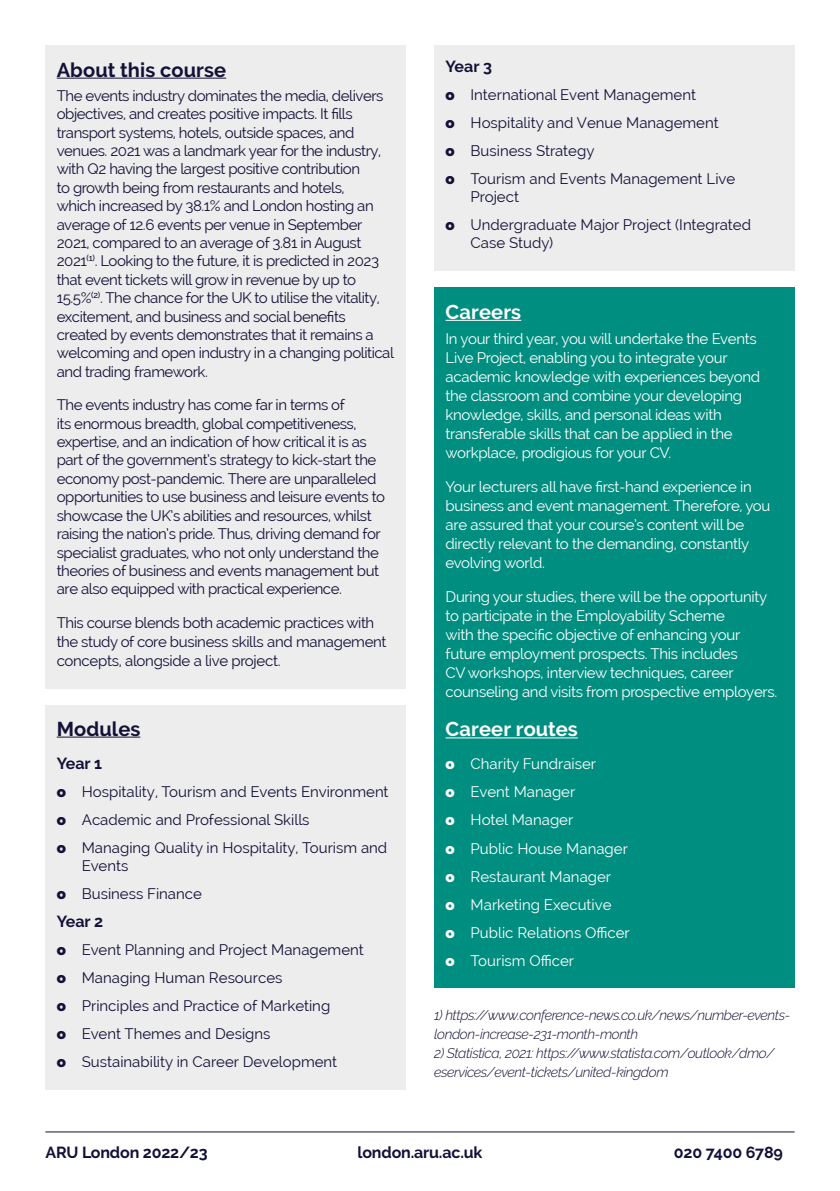
<style>
.page{position:relative;width:840px;height:1191px;background:#fff}
.page>*{position:absolute;margin:0;border:0;box-sizing:border-box;transform-origin:0 0}
.Sub_head{font:700 20px "Raleway";letter-spacing:.005em;color:#121137}
.Sub_head-2{font:700 20px "Raleway";letter-spacing:.01em;color:#fff}
.Paragraph_Style_3{font:700 16px "Raleway";letter-spacing:-.01em;color:#121137}
.t1{font:15px/18.4px "Raleway";letter-spacing:-.03em;color:#121137}
.t2{font:15px/19px "Raleway";letter-spacing:-.02em;color:#fff}
.t3{font:15px/18px "Raleway";color:#121137}
.t4{font:15px "Raleway";color:#fff}
.t5{font:italic 300 14px/19px "Raleway";letter-spacing:-.03em;color:#121137}
.s1{font-weight:900}
</style>
<div class="page">
<div style="left:45px;top:45px;width:360px;height:643px;background:#ededed"></div>
<hr style="left:57px;top:78px;width:169px;height:1px;background:#121137">
<div style="left:434px;top:287px;width:360px;height:701px;background:#008e80"></div>
<hr style="left:445px;top:320px;width:76px;height:1px;background:#fff">
<hr style="left:445px;top:737px;width:132px;height:1px;background:#fff">
<div style="left:45px;top:705px;width:360px;height:384px;background:#ededed"></div>
<hr style="left:57px;top:736px;width:83px;height:1px;background:#121137">
<hr style="left:45px;top:1131px;width:749px;height:1px;background:#121137">
<div style="left:434px;top:45px;width:360px;height:225px;background:#ededed"></div>
<p class="Sub_head" style="left:57px;top:58px;width:171px">About this course</p>
<p class="t1" style="left:57px;top:86px;width:338px">The events industry dominates the media, delivers objectives, and creates positive impacts. It fills transport systems, hotels, outside spaces, and venues. 2021 was a landmark year for the industry, with Q2 having the largest positive contribution<br>to growth being from restaurants and hotels,<br>which increased by 38.1% and London hosting an average of 12.6 events per venue in September 2021, compared to an average of 3.81 in August 2021<sup>(1)</sup>. Looking to the future, it is predicted in 2023 that event tickets will grow in revenue by up to 15.5%<sup>(2)</sup>. The chance for the UK to utilise the vitality, excitement, and business and social benefits created by events demonstrates that it remains a welcoming and open industry in a changing political and trading framework.</p>
<p class="t1" style="left:57px;top:396px;width:330px">The events industry has come far in terms of<br>its enormous breadth, global competitiveness, expertise, and an indication of how critical it is as part of the government’s strategy to kick-start the economy post-pandemic. There are unparalleled opportunities to use business and leisure events to showcase the UK’s abilities and resources, whilst raising the nation’s pride. Thus, driving demand for specialist graduates, who not only understand the theories of business and events management but are also equipped with practical experience.</p>
<p class="t1" style="left:57px;top:613px;width:331px;line-height:19px">This course blends both academic practices with the study of core business skills and management concepts, alongside a live project.</p>
<p class="Sub_head" style="left:57px;top:717px;width:85px">Modules</p>
<p class="Paragraph_Style_3" style="left:57px;top:754px;width:47px">Year 1</p>
<p class="t3" style="left:57px;top:782px;width:333px"><span class="s1">o</span> Hospitality, Tourism and Events Environment</p>
<p class="t3" style="left:57px;top:810px;width:254px"><span class="s1">o</span> Academic and Professional Skills</p>
<p class="t3" style="left:82px;top:838px;width:307px;text-indent:-25px"><span class="s1">o</span> Managing Quality in Hospitality, Tourism and<br>Events</p>
<p class="t3" style="left:57px;top:884px;width:147px"><span class="s1">o</span> Business Finance</p>
<p class="Paragraph_Style_3" style="left:57px;top:912px;width:48px">Year 2</p>
<p class="t3" style="left:57px;top:940px;width:308px"><span class="s1">o</span> Event Planning and Project Management</p>
<p class="t3" style="left:57px;top:968px;width:227px"><span class="s1">o</span> Managing Human Resources</p>
<p class="t3" style="left:57px;top:996px;width:275px"><span class="s1">o</span> Principles and Practice of Marketing</p>
<p class="t3" style="left:57px;top:1024px;width:215px"><span class="s1">o</span> Event Themes and Designs</p>
<p class="t3" style="left:57px;top:1052px;width:282px"><span class="s1">o</span> Sustainability in Career Development</p>
<p class="Paragraph_Style_3" style="left:445px;top:57px;width:48px">Year 3</p>
<p class="t3" style="left:445px;top:85px;width:252px"><span class="s1">o</span> International Event Management</p>
<p class="t3" style="left:445px;top:113px;width:274px"><span class="s1">o</span> Hospitality and Venue Management</p>
<p class="t3" style="left:445px;top:141px;width:150px"><span class="s1">o</span> Business Strategy</p>
<p class="t3" style="left:470px;top:169px;width:266px;text-indent:-25px"><span class="s1">o</span> Tourism and Events Management Live<br>Project</p>
<p class="t3" style="left:470px;top:215px;width:282px;text-indent:-25px"><span class="s1">o</span> Undergraduate Major Project (Integrated<br>Case Study)</p>
<p class="Sub_head-2" style="left:445px;top:300px;width:77px">Careers</p>
<p class="t2" style="left:445px;top:329px;width:316px">In your third year, you will undertake the Events Live Project, enabling you to integrate your academic knowledge with experiences beyond the classroom and combine your developing knowledge, skills, and personal ideas with transferable skills that can be applied in the workplace, prodigious for your CV.</p>
<p class="t2" style="left:445px;top:477px;width:326px">Your lecturers all have first-hand experience in business and event management. Therefore, you are assured that your course’s content will be directly relevant to the demanding, constantly evolving world.</p>
<p class="t2" style="left:445px;top:587px;width:333px">During your studies, there will be the opportunity to participate in the Employability Scheme<br>with the specific objective of enhancing your future employment prospects. This includes<br>CV workshops, interview techniques, career counseling and visits from prospective employers.</p>
<p class="Sub_head-2" style="left:445px;top:718px;width:134px">Career routes</p>
<p class="t4" style="left:445px;top:755px;width:152px"><span class="s1">o</span> Charity Fundraiser</p>
<p class="t4" style="left:445px;top:783px;width:131px"><span class="s1">o</span> Event Manager</p>
<p class="t4" style="left:445px;top:811px;width:129px"><span class="s1">o</span> Hotel Manager</p>
<p class="t4" style="left:445px;top:839px;width:184px"><span class="s1">o</span> Public House Manager</p>
<p class="t4" style="left:445px;top:867px;width:167px"><span class="s1">o</span> Restaurant Manager</p>
<p class="t4" style="left:445px;top:895px;width:167px"><span class="s1">o</span> Marketing Executive</p>
<p class="t4" style="left:445px;top:923px;width:186px"><span class="s1">o</span> Public Relations Officer</p>
<p class="t4" style="left:445px;top:951px;width:130px"><span class="s1">o</span> Tourism Officer</p>
<p class="t5" style="left:434px;top:1005px;width:357px">1) https://www.conference-news.co.uk/news/number-events&shy;london-increase-231-month-month</p>
<p class="t5" style="left:434px;top:1043px;width:342px">2) Statistica, 2021: https://www.statista.com/outlook/dmo/ eservices/event-tickets/united-kingdom</p>
<p class="Paragraph_Style_3" style="left:45px;top:1143px;width:164px">ARU London 2022/23</p>
<p class="Paragraph_Style_3" style="left:357px;top:1143px;width:126px">london.aru.ac.uk</p>
<p class="Paragraph_Style_3" style="left:673px;top:1143px;width:110px">020 7400 6789</p>
</div>
